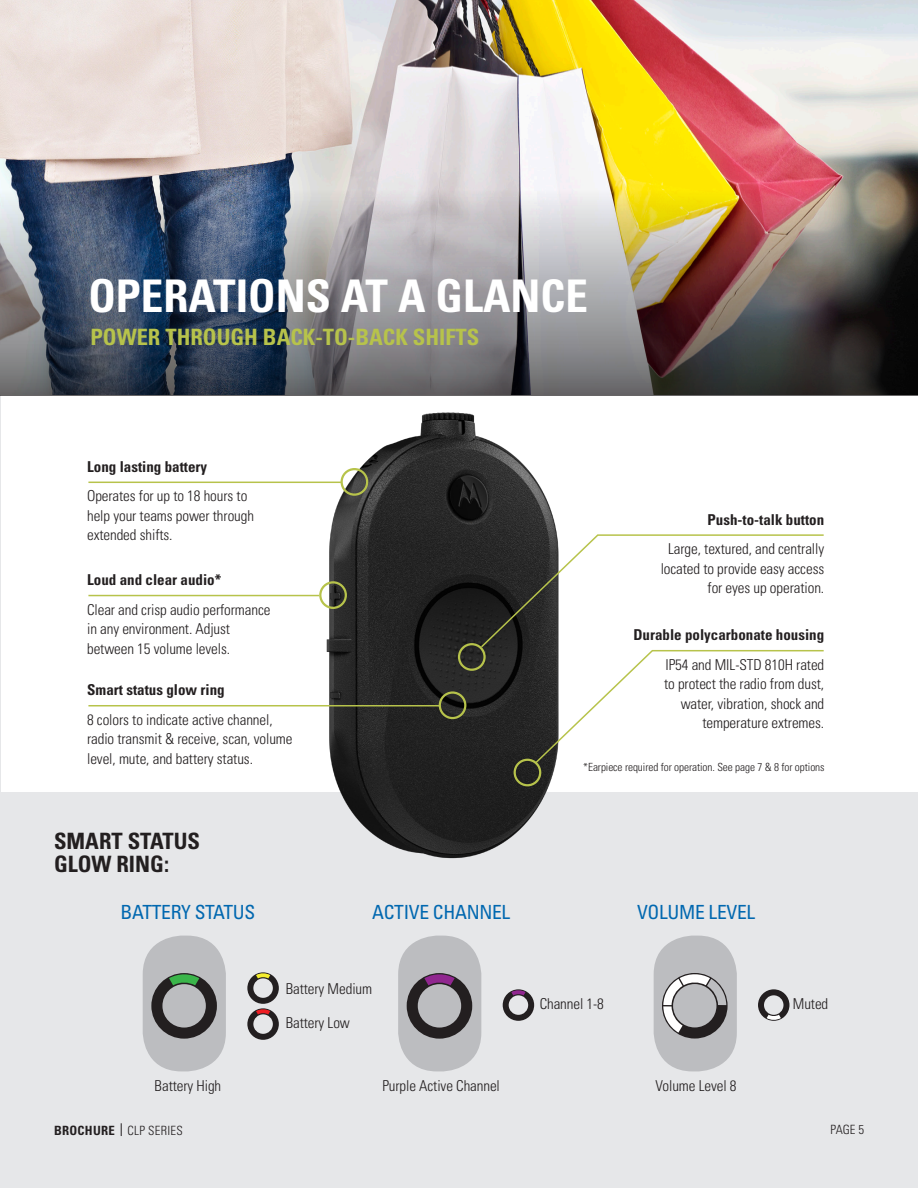
<style>
.page{position:relative;width:918px;height:1188px;background:#fff}
.page>*{position:absolute;margin:0;border:0;box-sizing:border-box;transform-origin:0 0}
.t1{font:700 condensed 45px "Univers LT Pro";color:#fff}
.t2{font:700 condensed 22.5px "Univers LT Pro";color:#b7c34b}
.t3{font:700 condensed 22.5px/22.5px "Univers LT Pro";color:#231f20}
.t4{font:condensed 19.5px "Univers LT Pro";letter-spacing:-.015em;color:#0168b0}
.t5{font:300 condensed 15px/19.5px "Univers LT Pro";letter-spacing:-.005em;color:#231f20}
.t6{font:700 condensed 15px "Univers LT Pro";color:#231f20}
.t7{font:300 condensed 12.75px "Univers LT Pro";letter-spacing:.02em;color:#231f20}
.t8{font:300 condensed 11.25px "Univers LT Pro";letter-spacing:-.005em;color:#231f20}
.s1{font-weight:700}
</style>
<div class="page">
<hr style="left:0;top:384px;width:1px;height:408px;background:#e6e7e9">
<div style="left:0;top:792px;width:918px;height:396px;background:#e6e7e9"></div>
<img style="left:0;top:0;width:918px;height:189px">
<svg style="left:121px;top:1123px;width:1px;height:13px"></svg>
<img style="left:134px;top:412px;width:578px;height:526px">
<div style="left:341px;top:468px;width:27px;height:28px;border:2px solid #b7c34b;border-radius:50%"></div>
<div style="left:514px;top:759px;width:27px;height:27px;border:2px solid #b7c34b;border-radius:50%"></div>
<div style="left:458px;top:643px;width:28px;height:28px;border:2px solid #b7c34b;border-radius:50%"></div>
<div style="left:319px;top:581px;width:28px;height:28px;border:2px solid #b7c34b;border-radius:50%"></div>
<div style="left:439px;top:691px;width:27px;height:28px;border:2px solid #b7c34b;border-radius:50%"></div>
<hr style="left:88px;top:482px;width:253px;height:1px;background:#b7c34b">
<hr style="left:88px;top:595px;width:231px;height:1px;background:#b7c34b">
<hr style="left:88px;top:705px;width:352px;height:1px;background:#b7c34b">
<svg style="left:479px;top:534px;width:345px;height:231px"></svg>
<img style="left:0;top:189px;width:918px;height:207px">
<div style="left:654px;top:936px;width:83px;height:135px;background:#bcbdc0;border-radius:39px"></div>
<div style="left:398px;top:936px;width:83px;height:135px;background:#bcbdc0;border-radius:39px"></div>
<div style="left:143px;top:936px;width:83px;height:135px;background:#bcbdc0;border-radius:39px"></div>
<svg style="left:151px;top:973px;width:66px;height:66px"></svg>
<svg style="left:247px;top:972px;width:32px;height:68px"></svg>
<svg style="left:407px;top:973px;width:65px;height:66px"></svg>
<svg style="left:503px;top:989px;width:31px;height:32px"></svg>
<svg style="left:662px;top:973px;width:66px;height:66px"></svg>
<svg style="left:758px;top:989px;width:31px;height:32px"></svg>
<p class="t1" style="left:88px;top:268px;width:501px">OPERATIONS AT A GLANCE</p>
<p class="t2" style="left:90px;top:324px;width:390px">POWER THROUGH BACK-TO-BACK SHIFTS</p>
<p class="t6" style="left:87px;top:457px;width:121px">Long lasting battery</p>
<p class="t5" style="left:87px;top:485px;width:168px">Operates for up to 18 hours to help your teams power through extended shifts.</p>
<p class="t6" style="left:87px;top:571px;width:136px">Loud and clear audio*</p>
<p class="t5" style="left:87px;top:599px;width:185px">Clear and crisp audio performance in any environment. Adjust between 15 volume levels.</p>
<p class="t6" style="left:87px;top:681px;width:139px">Smart status glow ring</p>
<p class="t5" style="left:87px;top:709px;width:207px">8 colors to indicate active channel, radio transmit &amp; receive, scan, volume level, mute, and battery status.</p>
<p class="t3" style="left:54px;top:830px;width:148px">SMART STATUS<br>GLOW RING:</p>
<p class="t4" style="left:121px;top:899px;width:136px">BATTERY STATUS</p>
<p class="t5" style="left:155px;top:1075px;width:68px">Battery High</p>
<p class="t7" style="left:54px;top:1121px;width:130px"><span class="s1">BROCHURE</span> CLP SERIES</p>
<p class="t4" style="left:372px;top:899px;width:140px">ACTIVE CHANNEL</p>
<p class="t5" style="left:286px;top:978px;width:88px">Battery Medium</p>
<p class="t5" style="left:286px;top:1013px;width:66px">Battery Low</p>
<p class="t5" style="left:382px;top:1075px;width:119px">Purple Active Channel</p>
<p class="t6" style="left:708px;top:510px;width:118px">Push-to-talk button</p>
<p class="t5" style="left:661px;top:538px;width:165px;text-align:right">Large, textured, and centrally located to provide easy access for eyes up operation.</p>
<p class="t6" style="left:633px;top:626px;width:192px">Durable polycarbonate housing</p>
<p class="t5" style="left:664px;top:654px;width:162px;text-align:right">IP54 and MIL-STD 810H rated to protect the radio from dust, water, vibration, shock and temperature extremes.</p>
<p class="t8" style="left:583px;top:759px;width:243px">*Earpiece required for operation. See page 7 &amp; 8 for options</p>
<p class="t4" style="left:637px;top:899px;width:120px">VOLUME LEVEL</p>
<p class="t5" style="left:540px;top:993px;width:66px">Channel 1-8</p>
<p class="t5" style="left:793px;top:993px;width:37px">Muted</p>
<p class="t5" style="left:656px;top:1075px;width:82px">Volume Level 8</p>
<p class="t7" style="left:831px;top:1121px;width:35px">PAGE 5</p>
</div>
